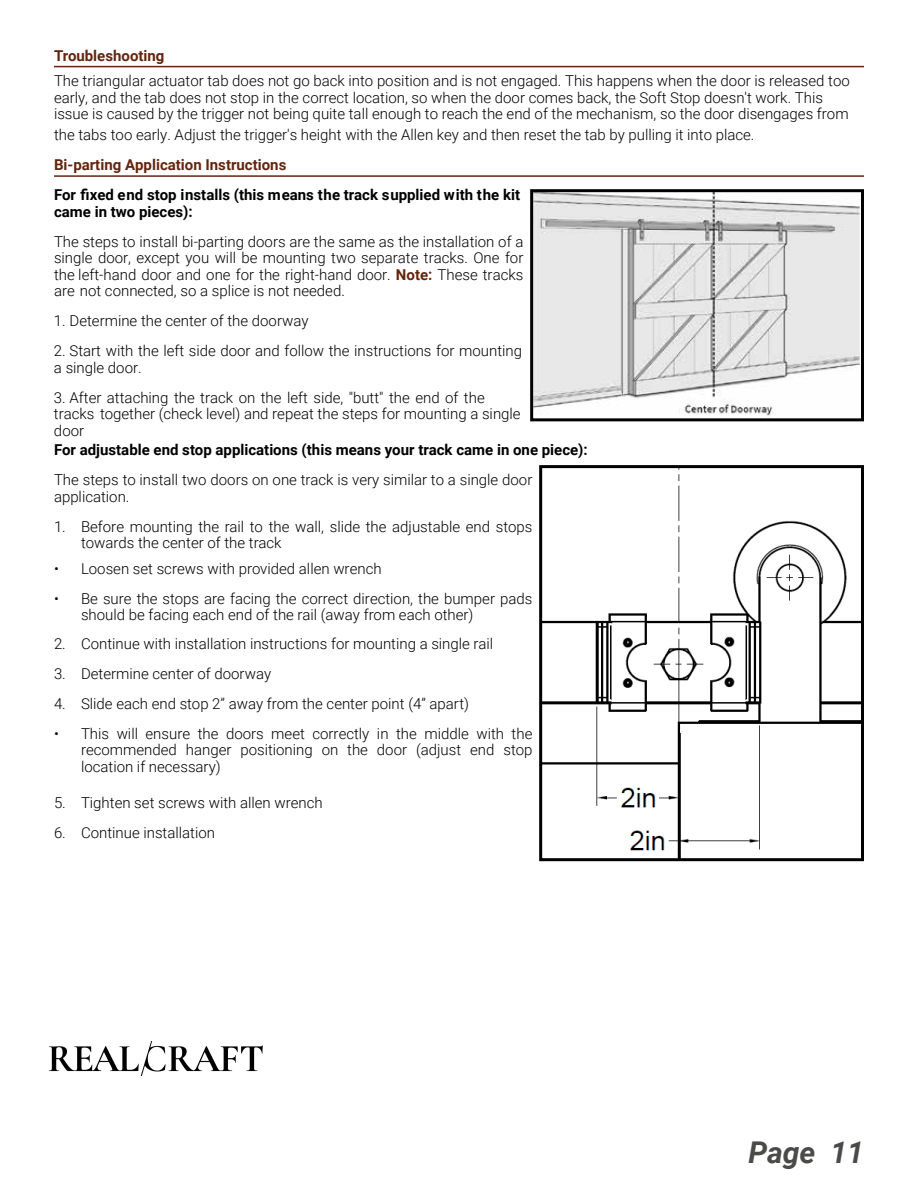
<style>
.page{position:relative;width:918px;height:1188px;background:#fff}
.page>*{position:absolute;margin:0;border:0;box-sizing:border-box;transform-origin:0 0}
.t1{font:italic 700 30px "Roboto";color:#4a4a47}
.t2{font:300 15px/16.5px "Roboto";color:#000}
.t3{font:700 15px/16.5px "Roboto";color:#000}
.t4{font:700 15px "Roboto";color:#63250e}
.s1{font-weight:700;color:#63250e}
</style>
<div class="page">
<hr style="left:54px;top:66px;width:810px;height:1px;background:#63250e">
<hr style="left:54px;top:175px;width:810px;height:2px;background:#63250e">
<img style="left:534px;top:193px;width:326px;height:223px">
<div style="left:530px;top:189px;width:334px;height:232px;border:3px solid #000"></div>
<img style="left:543px;top:469px;width:317px;height:388px">
<div style="left:539px;top:465px;width:325px;height:396px;border:3px solid #000"></div>
<img style="left:50px;top:1042px;width:212px;height:34px">
<p class="t4" style="left:54px;top:45px;width:112px">Troubleshooting</p>
<p class="t2" style="left:54px;top:72px;width:797px">The triangular actuator tab does not go back into position and is not engaged. This happens when the door is released too early, and the tab does not stop in the correct location, so when the door comes back, the Soft Stop doesn't work. This issue is caused by the trigger not being quite tall enough to reach the end of the mechanism, so the door disengages from</p>
<p class="t2" style="left:54px;top:126px;width:702px">the tabs too early. Adjust the trigger's height with the Allen key and then reset the tab by pulling it into place.</p>
<p class="t4" style="left:54px;top:154px;width:234px">Bi-parting Application Instructions</p>
<p class="t3" style="left:54px;top:186px;width:468px">For fixed end stop installs (this means the track supplied with the kit came in two pieces):</p>
<p class="t2" style="left:54px;top:232px;width:471px;text-align:justify">The steps to install bi-parting doors are the same as the installation of a single door, except you will be mounting two separate tracks. One for the left-hand door and one for the right-hand door. <span class="s1">Note:</span> These tracks are not connected, so a splice is not needed.</p>
<p class="t2" style="left:54px;top:312px;width:256px">1. Determine the center of the doorway</p>
<p class="t2" style="left:54px;top:342px;width:470px">2. Start with the left side door and follow the instructions for mounting a single door.</p>
<p class="t2" style="left:54px;top:388px;width:468px">3. After attaching the track on the left side, "butt" the end of the tracks together (check level) and repeat the steps for mounting a single door</p>
<p class="t3" style="left:54px;top:441px;width:535px">For adjustable end stop applications (this means your track came in one piece):</p>
<p class="t2" style="left:54px;top:471px;width:480px">The steps to install two doors on one track is very similar to a single door application.</p>
<p class="t2" style="left:81px;top:517px;width:453px;text-indent:-27px">1. Before mounting the rail to the wall, slide the adjustable end stops towards the center of the track</p>
<p class="t2" style="left:54px;top:559px;width:329px">• Loosen set screws with provided allen wrench</p>
<p class="t2" style="left:81px;top:589px;width:453px;text-indent:-27px">• Be sure the stops are facing the correct direction, the bumper pads should be facing each end of the rail (away from each other)</p>
<p class="t2" style="left:54px;top:634px;width:441px">2. Continue with installation instructions for mounting a single rail</p>
<p class="t2" style="left:54px;top:664px;width:219px">3. Determine center of doorway</p>
<p class="t2" style="left:54px;top:694px;width:417px">4. Slide each end stop 2” away from the center point (4” apart)</p>
<p class="t2" style="left:81px;top:724px;width:453px;text-align:justify;text-indent:-27px">• This will ensure the doors meet correctly in the middle with the recommended hanger positioning on the door (adjust end stop location if necessary)</p>
<p class="t2" style="left:54px;top:793px;width:270px">5. Tighten set screws with allen wrench</p>
<p class="t2" style="left:54px;top:823px;width:163px">6. Continue installation</p>
<h1 class="t1" style="left:748px;top:1132px;width:117px">Page 11</h1>
</div>
